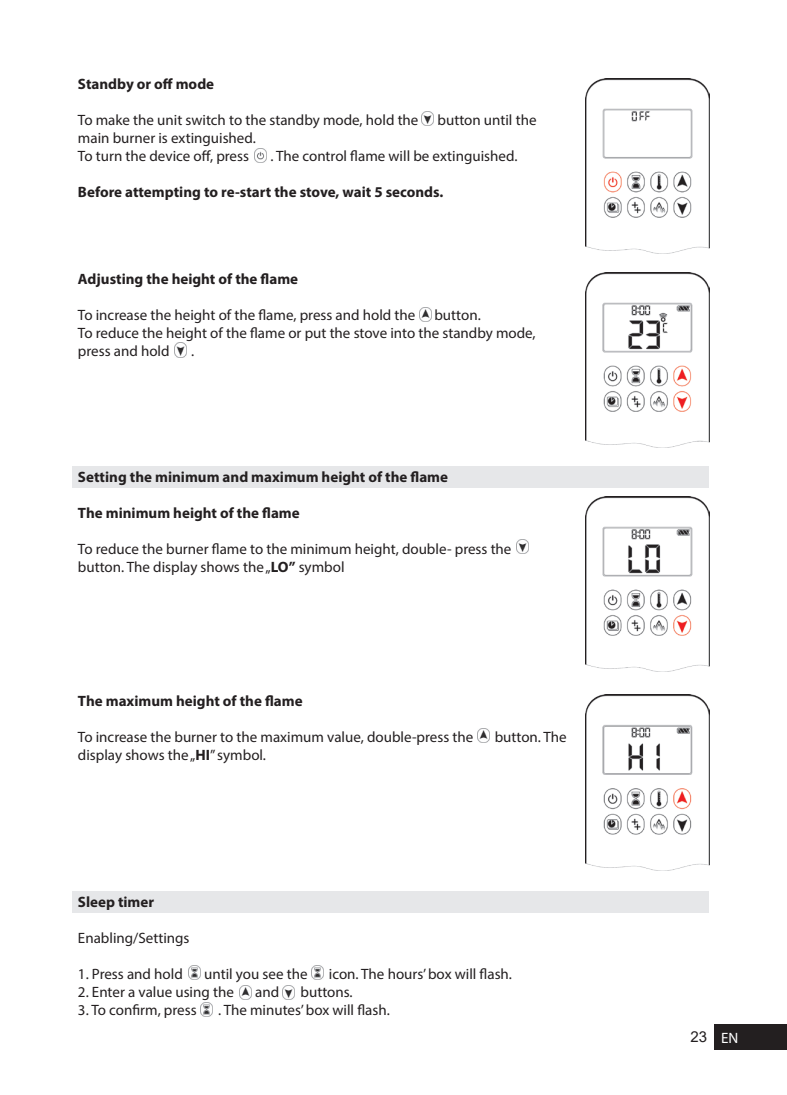
<style>
.page{position:relative;width:787px;height:1095px;background:#fff}
.page>*{position:absolute;margin:0;border:0;box-sizing:border-box;transform-origin:0 0}
.t1{font:15px/18px "Myriad Pro";color:#231f20}
.t2{font:700 15px "Myriad Pro";color:#231f20}
.t3{font:15px "Arial";color:#231f20}
.t4{font:15px "Myriad Pro";color:#fff}
.s1{font-weight:700}
</style>
<div class="page">
<div style="left:714px;top:1025px;width:73px;height:25px;background:#231f20"></div>
<div style="left:73px;top:891px;width:636px;height:21px;background:#e6e7e9"></div>
<img style="left:188px;top:965px;width:12px;height:14px">
<img style="left:200px;top:1003px;width:12px;height:14px">
<img style="left:312px;top:966px;width:12px;height:14px">
<img style="left:240px;top:985px;width:12px;height:14px">
<img style="left:478px;top:729px;width:12px;height:14px">
<img style="left:283px;top:985px;width:12px;height:14px">
<img style="left:516px;top:540px;width:12px;height:14px">
<img style="left:421px;top:112px;width:12px;height:14px">
<img style="left:254px;top:149px;width:12px;height:14px">
<img style="left:585px;top:78px;width:124px;height:175px">
<img style="left:585px;top:695px;width:124px;height:175px">
<div style="left:73px;top:466px;width:636px;height:22px;background:#e6e7e9"></div>
<img style="left:585px;top:496px;width:124px;height:176px">
<img style="left:420px;top:307px;width:12px;height:14px">
<img style="left:174px;top:343px;width:12px;height:14px">
<img style="left:585px;top:272px;width:124px;height:176px">
<p class="t2" style="left:78px;top:75px;width:138px">Standby or off mode</p>
<p class="t1" style="left:78px;top:111px;width:342px">To make the unit switch to the standby mode, hold the</p>
<p class="t1" style="left:437px;top:111px;width:100px">button until the</p>
<p class="t1" style="left:78px;top:129px;width:179px">main burner is extinguished.<br>To turn the device off, press</p>
<p class="t1" style="left:270px;top:147px;width:248px">. The control flame will be extinguished.</p>
<p class="t2" style="left:78px;top:183px;width:367px">Before attempting to re-start the stove, wait 5 seconds.</p>
<p class="t2" style="left:78px;top:269px;width:222px">Adjusting the height of the flame</p>
<p class="t1" style="left:78px;top:305px;width:339px">To increase the height of the flame, press and hold the</p>
<p class="t1" style="left:78px;top:305px;width:459px;text-indent:356px">button.<br>To reduce the height of the flame or put the stove into the standby mode, press and hold</p>
<p class="t1" style="left:191px;top:341px;width:5px">.</p>
<p class="t2" style="left:78px;top:468px;width:371px">Setting the minimum and maximum height of the flame</p>
<p class="t2" style="left:78px;top:504px;width:223px">The minimum height of the flame</p>
<p class="t1" style="left:78px;top:540px;width:435px">To reduce the burner flame to the minimum height, double- press the button. The display shows the „<span class="s1">LO”</span> symbol</p>
<p class="t2" style="left:78px;top:691px;width:226px">The maximum height of the flame</p>
<p class="t1" style="left:78px;top:728px;width:397px">To increase the burner to the maximum value, double-press the</p>
<p class="t1" style="left:494px;top:728px;width:74px">button. The</p>
<p class="t1" style="left:78px;top:746px;width:190px">display shows the „<span class="s1">HI</span>” symbol.</p>
<p class="t2" style="left:78px;top:892px;width:78px">Sleep timer</p>
<p class="t1" style="left:78px;top:929px;width:113px">Enabling/Settings</p>
<p class="t1" style="left:78px;top:965px;width:106px">1. Press and hold</p>
<p class="t1" style="left:204px;top:965px;width:105px">until you see the</p>
<p class="t1" style="left:329px;top:965px;width:185px">icon. The hours’ box will flash.</p>
<p class="t1" style="left:78px;top:983px;width:157px">2. Enter a value using the</p>
<p class="t1" style="left:255px;top:983px;width:26px">and</p>
<p class="t1" style="left:300px;top:983px;width:54px">buttons.</p>
<p class="t1" style="left:78px;top:1001px;width:120px">3. To confirm, press</p>
<p class="t1" style="left:218px;top:1001px;width:173px">. The minutes’ box will flash.</p>
<p class="t3" style="left:690px;top:1026px;width:18px">23</p>
<p class="t4" style="left:721px;top:1029px;width:19px">EN</p>
</div>
